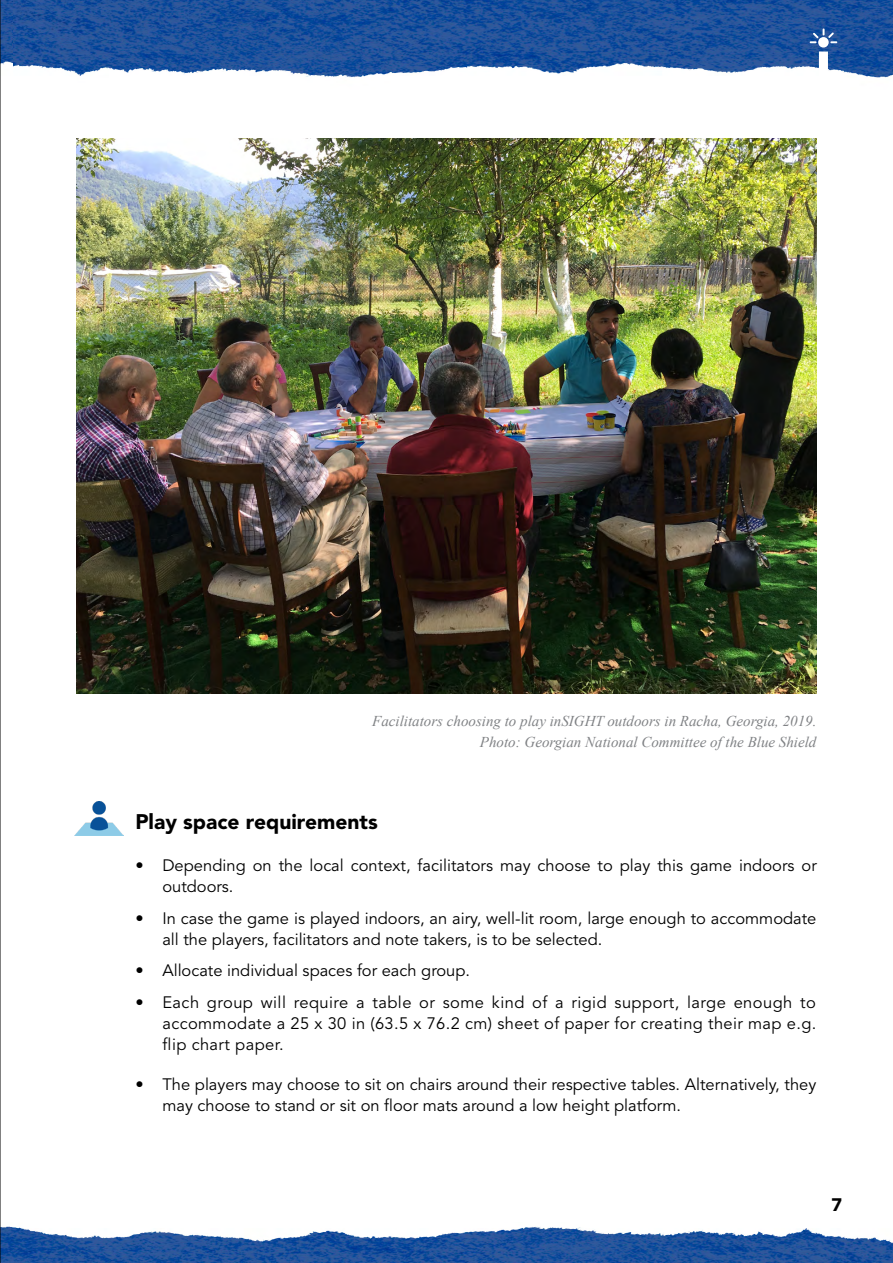
<style>
.page{position:relative;width:893px;height:1263px;background:#fff}
.page>*{position:absolute;margin:0;border:0;box-sizing:border-box;transform-origin:0 0}
.t1{font:900 21px "Avenir LT Std";color:#000}
.t2{font:900 18px "Avenir LT Std";color:#000}
.t3{font:16.5px/21px "Avenir LT Std";color:#000}
.t4{font:italic 15px/21px "Times New Roman";color:#808285;text-align:right}
</style>
<div class="page">
<img style="left:13px;top:0;width:880px;height:78px">
<img style="left:1px;top:1226px;width:892px;height:37px">
<svg style="left:810px;top:29px;width:27px;height:49px"></svg>
<img style="left:1px;top:0;width:12px;height:65px">
<img style="left:75px;top:801px;width:48px;height:34px">
<img style="left:77px;top:138px;width:739px;height:555px">
<hr style="left:0;top:0;width:1px;height:1263px;background:#000">
<p class="t4" style="left:372px;top:710px;width:446px">Facilitators choosing to play inSIGHT outdoors in Racha, Georgia, 2019.<br>Photo: Georgian National Committee of the Blue Shield</p>
<p class="t1" style="left:135px;top:809px;width:244px">Play space requirements</p>
<p class="t3" style="left:162px;top:855px;width:656px;text-indent:-27px">• Depending on the local context, facilitators may choose to play this game indoors or outdoors.</p>
<p class="t3" style="left:162px;top:908px;width:655px;text-indent:-27px">• In case the game is played indoors, an airy, well-lit room, large enough to accommodate all the players, facilitators and note takers, is to be selected.</p>
<p class="t3" style="left:135px;top:960px;width:336px">• Allocate individual spaces for each group.</p>
<p class="t3" style="left:162px;top:992px;width:655px;text-align:justify;text-indent:-27px">• Each group will require a table or some kind of a rigid support, large enough to accommodate a 25 x 30 in (63.5 x 76.2 cm) sheet of paper for creating their map e.g. flip chart paper.</p>
<p class="t3" style="left:162px;top:1074px;width:655px;text-indent:-27px">• The players may choose to sit on chairs around their respective tables. Alternatively, they may choose to stand or sit on floor mats around a low height platform.</p>
<p class="t2" style="left:831px;top:1194px;width:12px">7</p>
</div>
